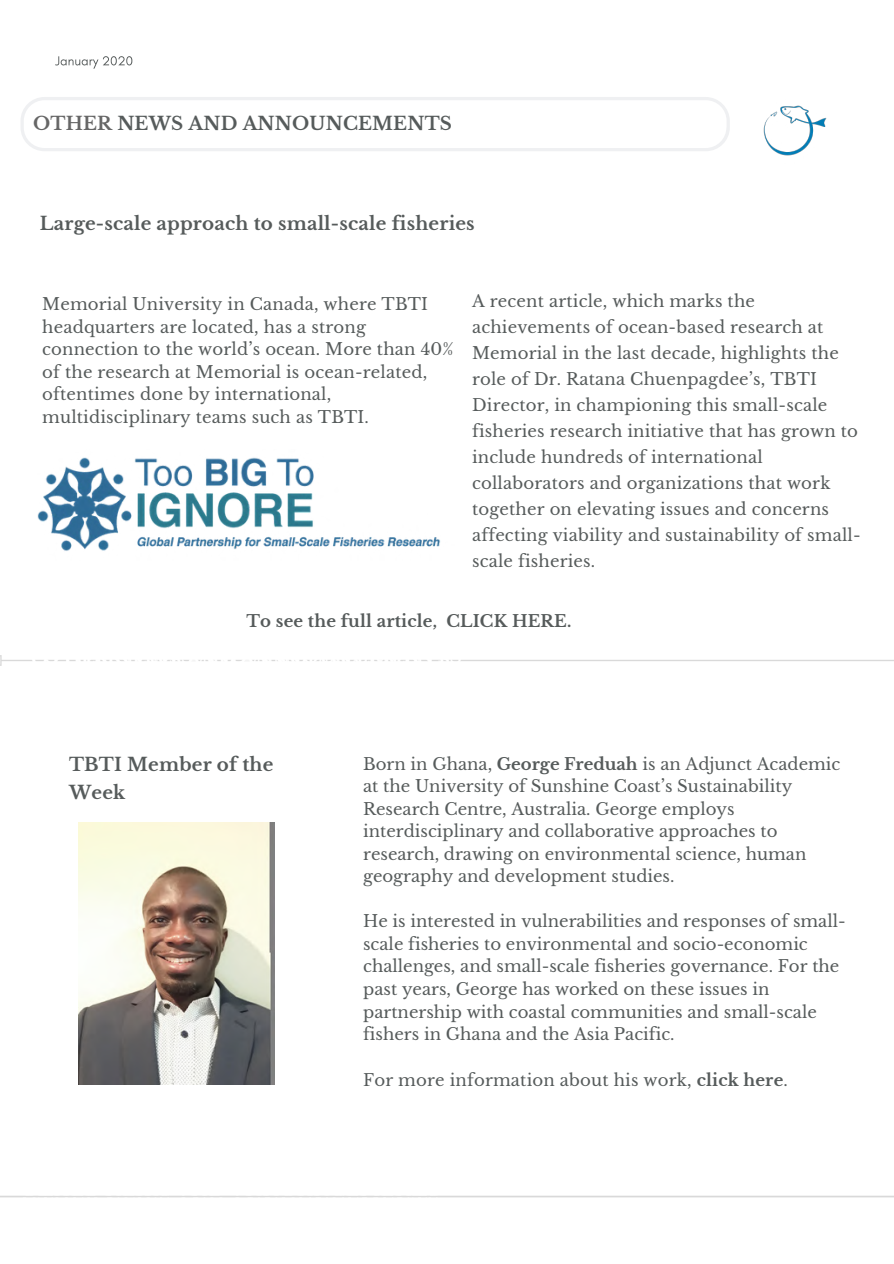
<style>
.page{position:relative;width:894px;height:1264px;background:#fff}
.page>*{position:absolute;margin:0;border:0;box-sizing:border-box;transform-origin:0 0}
.t1{font:700 18.15px/28.2px "Libre Baskerville";letter-spacing:.01em;color:#565b5b}
.t2{font:16.5px/22.5px "Libre Baskerville";letter-spacing:.01em;color:#565b5b}
.t3{font:700 16.5px "Libre Baskerville";letter-spacing:.01em;color:#565b5b}
.s1{color:#666}
.s2{color:#fff}
.s3{font-weight:700}
</style>
<div class="page">
<svg style="left:21px;top:97px;width:708px;height:54px"></svg>
<svg style="left:0;top:655px;width:893px;height:11px"></svg>
<svg style="left:0;top:1195px;width:893px;height:3px"></svg>
<img style="left:763px;top:105px;width:64px;height:51px">
<img style="left:38px;top:457px;width:403px;height:94px">
<img style="left:79px;top:823px;width:196px;height:261px">
<svg style="left:55px;top:56px;width:77px;height:13px"></svg>
<p class="t1" style="left:33px;top:110px;width:432px"><span class="s1">OTHER</span> NEWS AND ANNOUNCEMENTS<span class="s2">S</span></p>
<p class="t1" style="left:40px;top:210px;width:436px">Large-scale approach to small-scale fisheries</p>
<p class="t2" style="left:42px;top:293px;width:412px">Memorial University in Canada, where TBTI headquarters are located, has a strong connection to the world’s ocean. More than 40% of the research at Memorial is ocean-related, oftentimes done by international, multidisciplinary teams such as TBTI.</p>
<p class="t2" style="left:472px;top:289px;width:390px;line-height:26px">A recent article, which marks the achievements of ocean-based research at Memorial in the last decade, highlights the role of Dr. Ratana Chuenpagdee’s, TBTI Director, in championing this small-scale fisheries research initiative that has grown to include hundreds of international collaborators and organizations that work together on elevating issues and concerns affecting viability and sustainability of small&shy;scale fisheries.</p>
<p class="t3" style="left:246px;top:610px;width:326px">To see the full article, CLICK HERE.</p>
<p class="t1" style="left:69px;top:750px;width:206px">TBTI Member of the<br>Week</p>
<p class="t2" style="left:363px;top:752px;width:478px">Born in Ghana, <span class="s3">George Freduah</span> is an Adjunct Academic at the University of Sunshine Coast’s Sustainability Research Centre, Australia. George employs interdisciplinary and collaborative approaches to research, drawing on environmental science, human geography and development studies.</p>
<p class="t2" style="left:363px;top:910px;width:484px">He is interested in vulnerabilities and responses of small&shy;scale fisheries to environmental and socio-economic challenges, and small-scale fisheries governance. For the past years, George has worked on these issues in partnership with coastal communities and small-scale fishers in Ghana and the Asia Pacific.</p>
<p class="t2" style="left:363px;top:1069px;width:426px">For more information about his work, <span class="s3">click here</span>.</p>
</div>
